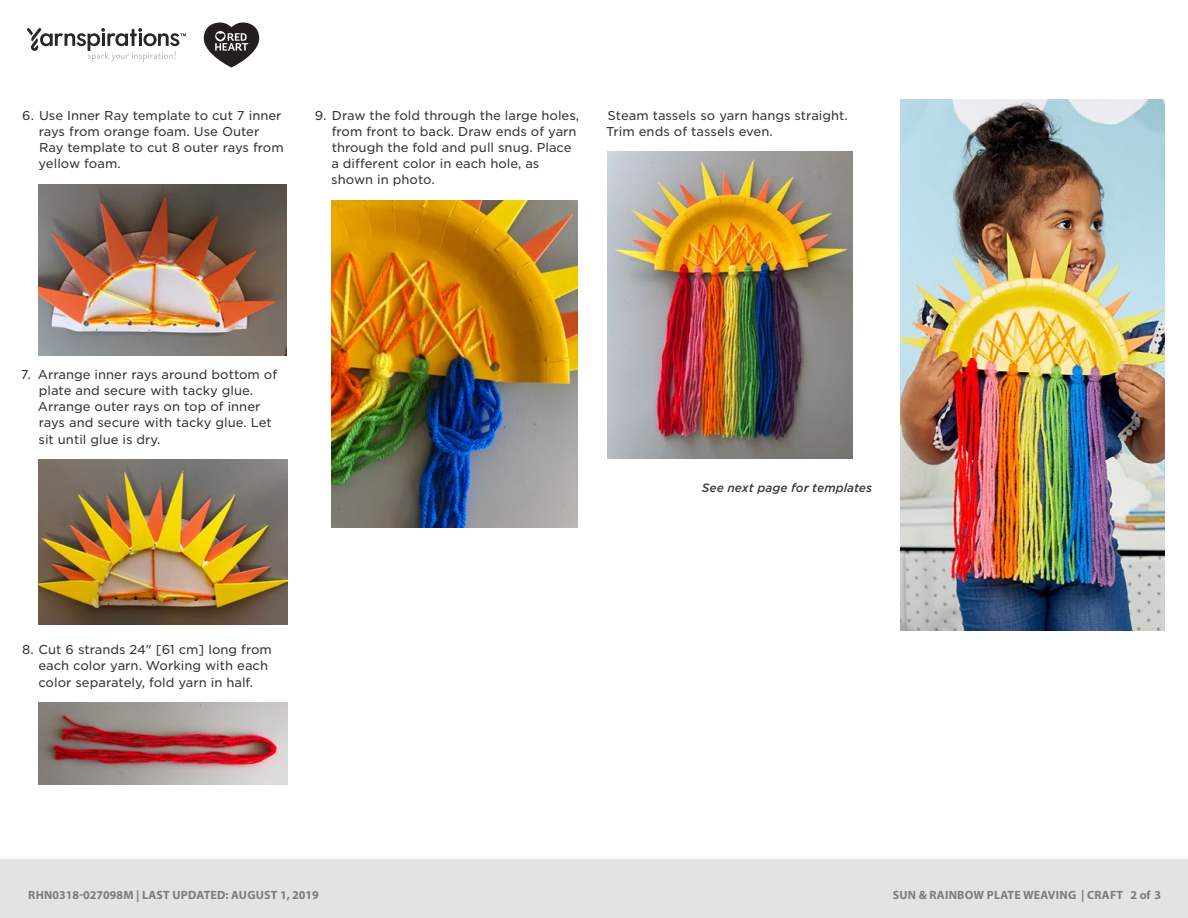
<style>
.page{position:relative;width:1188px;height:918px;background:#fff}
.page>*{position:absolute;margin:0;border:0;box-sizing:border-box;transform-origin:0 0}
.t1{font:12.3px/16.2px "Gotham S Sm";color:#333334}
.t2{font:700 12px "Myriad Pro";letter-spacing:.02em;color:#7d7d7d}
.t3{font:italic 500 11.55px "Gotham S Sm";color:#333334}
.t4{font:10.8px "Gotham S Sm";color:#58595b}
.t5{font:9.3px "Gotham";letter-spacing:.02em;color:#58595b}
.s1{font-weight:500}
</style>
<div class="page">
<img style="left:39px;top:184px;width:248px;height:171px">
<img style="left:39px;top:460px;width:249px;height:164px">
<img style="left:39px;top:703px;width:249px;height:81px">
<img style="left:331px;top:201px;width:246px;height:327px">
<img style="left:607px;top:152px;width:246px;height:307px">
<img style="left:900px;top:99px;width:265px;height:532px">
<div style="left:0;top:860px;width:1188px;height:58px;background:#e4e3e3"></div>
<svg style="left:27px;top:28px;width:159px;height:34px"></svg>
<svg style="left:204px;top:22px;width:55px;height:46px"></svg>
<p class="t1" style="left:39px;top:107px;width:247px;text-indent:-16px">6. Use Inner Ray template to cut 7 inner rays from orange foam. Use Outer<br>Ray template to cut 8 outer rays from yellow foam.</p>
<p class="t1" style="left:331px;top:107px;width:250px;text-indent:-16px">9. Draw the fold through the large holes, from front to back. Draw ends of yarn through the fold and pull snug. Place a different color in each hole, as shown in photo.</p>
<p class="t1" style="left:606px;top:107px;width:243px">Steam tassels so yarn hangs straight.<br>Trim ends of tassels even.</p>
<p class="t1" style="left:38px;top:366px;width:241px;text-indent:-17px">7. Arrange inner rays around bottom of plate and secure with tacky glue.<br>Arrange outer rays on top of inner rays and secure with tacky glue. Let sit until glue is dry.</p>
<p class="t1" style="left:38px;top:641px;width:235px;text-indent:-16px">8. Cut 6 strands 24" [61 cm] long from each color yarn. Working with each color separately, fold yarn in half.</p>
<p class="t3" style="left:702px;top:480px;width:172px">See next page for templates</p>
<p class="t5" style="left:22px;top:888px;width:99px">©2019 Coats &amp; Clark</p>
<p class="t4" style="left:1100px;top:886px;width:66px">Page <span class="s1">2</span> of <span class="s1">3</span></p>
<p class="t2" style="left:28px;top:887px;width:292px">RHN0318-027098M | LAST UPDATED: AUGUST 1, 2019</p>
<p class="t2" style="left:893px;top:887px;width:270px">SUN &amp; RAINBOW PLATE WEAVING | CRAFT 2 of 3</p>
</div>
